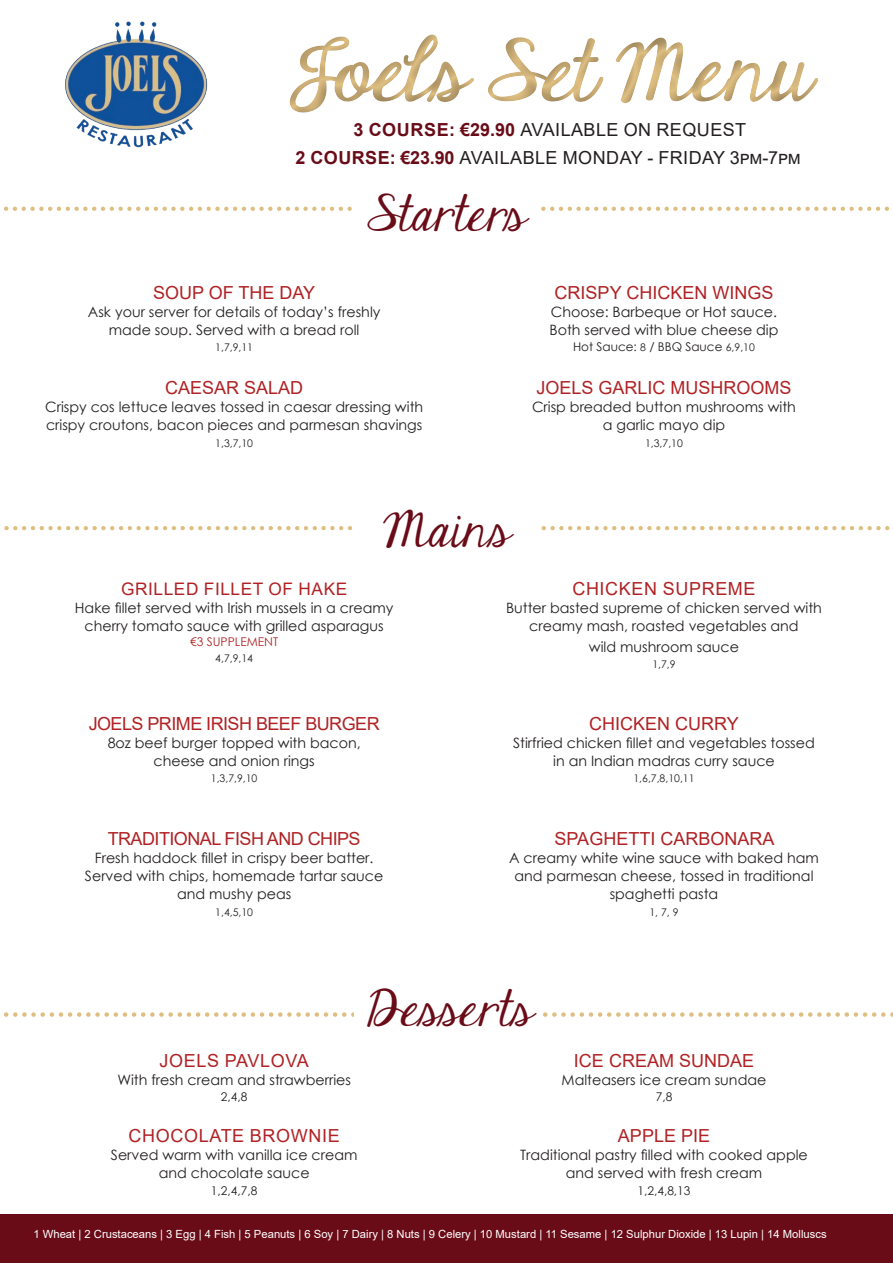
<style>
.page{position:relative;width:893px;height:1263px;background:#fff}
.page>*{position:absolute;margin:0;border:0;box-sizing:border-box;transform-origin:0 0}
.t1{font:70.8px "Janda Elegant Handwriting";letter-spacing:.01em;color:#debe81}
.t2{font:42.75px "Janda Elegant Handwriting";color:#6a0c18}
.t3{font:18px "Arial";color:#b02225}
.t4{font:18px "Arial";letter-spacing:.025em;color:#231f20}
.t5{font:18px "Arial";letter-spacing:-.03em;color:#b02225}
.t6{font:18px "Arial";letter-spacing:.035em;color:#b02225}
.t7{font:17.25px "Arial";letter-spacing:.035em;color:#b02225}
.t8{font:14.25px/18px "Century Gothic";color:#231f20;text-align:center}
.t9{font:12px "Century Gothic";color:#231f20}
.t10{font:12px "Century Gothic";color:#b02225}
.t11{font:11.25px "Arial";color:#fff}
.t12{font:10.5px "Century Gothic";color:#231f20}
.s1{font-weight:700;color:#6a0c18}
.s2{font-size:10.5px}
</style>
<div class="page">
<svg style="left:4px;top:1012px;width:889px;height:5px"></svg>
<svg style="left:4px;top:526px;width:886px;height:4px"></svg>
<svg style="left:4px;top:207px;width:885px;height:4px"></svg>
<div style="left:0;top:1215px;width:893px;height:48px;background:#6a0c18"></div>
<img style="left:65px;top:21px;width:143px;height:127px">
<div style="left:271px;top:13px;width:565px;height:122px;background:#231f20;opacity:.5"></div>
<div style="left:353px;top:190px;width:187px;height:44px;background:#fff"></div>
<div style="left:353px;top:510px;width:187px;height:45px;background:#fff"></div>
<div style="left:354px;top:990px;width:188px;height:45px;background:#fff"></div>
<h1 class="t1" style="left:290px;top:20px;width:520px">Joels Set Menu</h1>
<p class="t4" style="left:353px;top:117px;width:394px"><span class="s1">3 COURSE: €29.90</span> AVAILABLE ON REQUEST</p>
<p class="t4" style="left:295px;top:145px;width:507px"><span class="s1">2 COURSE: €23.90</span> AVAILABLE MONDAY - FRIDAY 3pm-7pm</p>
<h2 class="t2" style="left:367px;top:183px;width:160px">Starters</h2>
<p class="t3" style="left:153px;top:280px;width:164px">SOUP OF THE DAY</p>
<p class="t8" style="left:88px;top:302px;width:294px">Ask your server for details of today’s freshly made soup. Served with a bread roll</p>
<p class="t12" style="left:215px;top:340px;width:39px">1,7,9,11</p>
<p class="t3" style="left:555px;top:280px;width:220px">CRISPY CHICKEN WINGS</p>
<p class="t8" style="left:549px;top:302px;width:231px;text-align:left">Choose: Barbeque or Hot sauce.<br>Both served with blue cheese dip</p>
<p class="t9" style="left:573px;top:338px;width:183px">Hot Sauce: <span class="s2">8</span> / BBQ Sauce <span class="s2">6,9,10</span></p>
<p class="t3" style="left:165px;top:375px;width:140px">CAESAR SALAD</p>
<p class="t8" style="left:45px;top:398px;width:379px;text-align:left">Crispy cos lettuce leaves tossed in caesar dressing with crispy croutons, bacon pieces and parmesan shavings</p>
<p class="t12" style="left:215px;top:436px;width:39px">1,3,7,10</p>
<p class="t3" style="left:536px;top:375px;width:257px">JOELS GARLIC MUSHROOMS</p>
<p class="t8" style="left:532px;top:398px;width:265px">Crisp breaded button mushrooms with a garlic mayo dip</p>
<p class="t12" style="left:645px;top:436px;width:39px">1,3,7,10</p>
<h2 class="t2" style="left:383px;top:499px;width:128px">Mains</h2>
<p class="t7" style="left:121px;top:577px;width:228px">GRILLED FILLET OF HAKE</p>
<p class="t8" style="left:75px;top:598px;width:320px">Hake fillet served with Irish mussels in a creamy cherry tomato sauce with grilled asparagus</p>
<p class="t10" style="left:190px;top:633px;width:90px">€3 SUPPLEMENT</p>
<p class="t12" style="left:215px;top:651px;width:39px">4,7,9,14</p>
<p class="t5" style="left:89px;top:711px;width:292px">JOELS PRIME IRISH BEEF BURGER</p>
<p class="t8" style="left:108px;top:733px;width:255px">8oz beef burger topped with bacon, cheese and onion rings</p>
<p class="t12" style="left:211px;top:771px;width:48px">1,3,7,9,10</p>
<p class="t5" style="left:108px;top:826px;width:254px">TRADITIONAL FISH AND CHIPS</p>
<p class="t8" style="left:85px;top:849px;width:300px">Fresh haddock fillet in crispy beer batter.<br>Served with chips, homemade tartar sauce and mushy peas</p>
<p class="t12" style="left:215px;top:904px;width:39px">1,4,5,10</p>
<p class="t6" style="left:572px;top:576px;width:185px">CHICKEN SUPREME</p>
<p class="t8" style="left:506px;top:599px;width:317px">Butter basted supreme of chicken served with creamy mash, roasted vegetables and</p>
<p class="t8" style="left:589px;top:637px;width:152px">wild mushroom sauce</p>
<p class="t12" style="left:652px;top:657px;width:25px">1,7,9</p>
<p class="t3" style="left:589px;top:711px;width:151px">CHICKEN CURRY</p>
<p class="t8" style="left:513px;top:733px;width:303px">Stirfried chicken fillet and vegetables tossed in an Indian madras curry sauce</p>
<p class="t12" style="left:633px;top:771px;width:63px">1,6,7,8,10,11</p>
<p class="t3" style="left:555px;top:826px;width:221px">SPAGHETTI CARBONARA</p>
<p class="t8" style="left:509px;top:849px;width:311px">A creamy white wine sauce with baked ham and parmesan cheese, tossed in traditional spaghetti pasta</p>
<p class="t12" style="left:649px;top:904px;width:31px">1, 7, 9</p>
<h2 class="t2" style="left:364px;top:977px;width:170px">Desserts</h2>
<p class="t6" style="left:160px;top:1048px;width:150px">JOELS PAVLOVA</p>
<p class="t8" style="left:117px;top:1070px;width:235px">With fresh cream and strawberries</p>
<p class="t9" style="left:221px;top:1088px;width:28px">2,4,8</p>
<p class="t6" style="left:129px;top:1124px;width:213px">CHOCOLATE BROWNIE</p>
<p class="t8" style="left:111px;top:1146px;width:248px">Served warm with vanilla ice cream and chocolate sauce</p>
<p class="t9" style="left:211px;top:1182px;width:48px">1,2,4,7,8</p>
<p class="t3" style="left:574px;top:1048px;width:182px">ICE CREAM SUNDAE</p>
<p class="t8" style="left:562px;top:1070px;width:206px">Malteasers ice cream sundae</p>
<p class="t9" style="left:656px;top:1088px;width:18px">7,8</p>
<p class="t3" style="left:618px;top:1124px;width:94px">APPLE PIE</p>
<p class="t8" style="left:520px;top:1146px;width:289px">Traditional pastry filled with cooked apple and served with fresh cream</p>
<p class="t9" style="left:637px;top:1182px;width:55px">1,2,4,8,13</p>
<p class="t11" style="left:33px;top:1227px;width:795px">1 Wheat | 2 Crustaceans | 3 Egg | 4 Fish | 5 Peanuts | 6 Soy | 7 Dairy | 8 Nuts | 9 Celery | 10 Mustard | 11 Sesame | 12 Sulphur Dioxide | 13 Lupin | 14 Molluscs</p>
</div>
